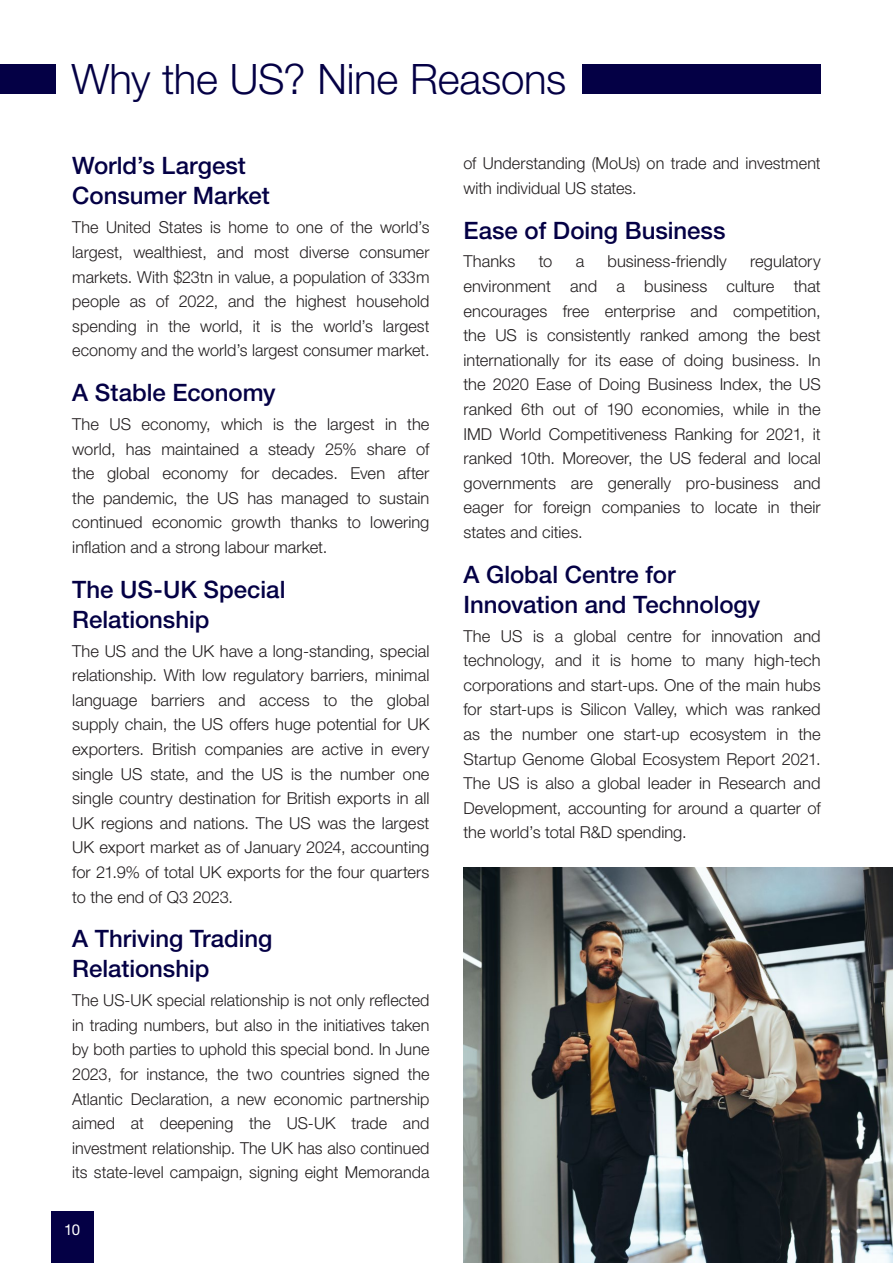
<style>
.page{position:relative;width:893px;height:1263px;background:#fff}
.page>*{position:absolute;margin:0;border:0;box-sizing:border-box;transform-origin:0 0}
.t1{font:300 42px "Helvetica Neue 45";letter-spacing:-.005em;color:#040045}
.t2{font:500 24px/30px "Helvetica Neue 65";color:#040045}
.t3{font:300 16.5px/24.6px "Helvetica Neue 45";color:#231f20;text-align:justify}
.t4{font:15px "Helvetica Neue 55";color:#fff}
</style>
<div class="page">
<div style="left:0;top:64px;width:55px;height:30px;background:#040045"></div>
<div style="left:582px;top:64px;width:239px;height:30px;background:#040045"></div>
<img style="left:463px;top:867px;width:430px;height:396px">
<div style="left:51px;top:1212px;width:43px;height:51px;background:#040045"></div>
<p class="t1" style="left:71px;top:53px;width:497px">Why the US? Nine Reasons</p>
<p class="t2" style="left:72px;top:151px;width:199px">World’s Largest<br>Consumer Market</p>
<p class="t3" style="left:72px;top:215px;width:359px">The United States is home to one of the world’s largest, wealthiest, and most diverse consumer markets. With $23tn in value, a population of 333m people as of 2022, and the highest household spending in the world, it is the world’s largest economy and the world’s largest consumer market.</p>
<p class="t2" style="left:72px;top:377px;width:205px">A Stable Economy</p>
<p class="t3" style="left:72px;top:411px;width:359px">The US economy, which is the largest in the world, has maintained a steady 25% share of the global economy for decades. Even after the pandemic, the US has managed to sustain continued economic growth thanks to lowering inflation and a strong labour market.</p>
<p class="t2" style="left:72px;top:574px;width:215px">The US-UK Special<br>Relationship</p>
<p class="t3" style="left:72px;top:638px;width:359px">The US and the UK have a long-standing, special relationship. With low regulatory barriers, minimal language barriers and access to the global supply chain, the US offers huge potential for UK exporters. British companies are active in every single US state, and the US is the number one single country destination for British exports in all UK regions and nations. The US was the largest UK export market as of January 2024, accounting for 21.9% of total UK exports for the four quarters to the end of Q3 2023.</p>
<p class="t2" style="left:72px;top:924px;width:201px">A Thriving Trading<br>Relationship</p>
<p class="t3" style="left:72px;top:988px;width:359px">The US-UK special relationship is not only reflected in trading numbers, but also in the initiatives taken by both parties to uphold this special bond. In June 2023, for instance, the two countries signed the Atlantic Declaration, a new economic partnership aimed at deepening the US-UK trade and investment relationship. The UK has also continued its state-level campaign, signing eight Memoranda</p>
<p class="t4" style="left:64px;top:1221px;width:17px">10</p>
<p class="t3" style="left:463px;top:151px;width:359px">of Understanding (MoUs) on trade and investment with individual US states.</p>
<p class="t2" style="left:463px;top:215px;width:264px">Ease of Doing Business</p>
<p class="t3" style="left:463px;top:249px;width:53px">Thanks</p>
<p class="t3" style="left:539px;top:249px;width:15px">to</p>
<p class="t3" style="left:576px;top:249px;width:10px">a</p>
<p class="t3" style="left:607px;top:249px;width:121px">business-friendly</p>
<p class="t3" style="left:463px;top:249px;width:359px;text-indent:287px">regulatory environment and a business culture that encourages free enterprise and competition, the US is consistently ranked among the best internationally for its ease of doing business. In the 2020 Ease of Doing Business Index, the US ranked 6th out of 190 economies, while in the IMD World Competitiveness Ranking for 2021, it ranked 10th. Moreover, the US federal and local governments are generally pro-business and eager for foreign companies to locate in their states and cities.</p>
<p class="t2" style="left:463px;top:559px;width:298px">A Global Centre for<br>Innovation and Technology</p>
<p class="t3" style="left:463px;top:623px;width:359px">The US is a global centre for innovation and technology, and it is home to many high-tech corporations and start-ups. One of the main hubs for start-ups is Silicon Valley, which was ranked as the number one start-up ecosystem in the Startup Genome Global Ecosystem Report 2021.<br>The US is also a global leader in Research and Development, accounting for around a quarter of the world’s total R&amp;D spending.</p>
</div>
